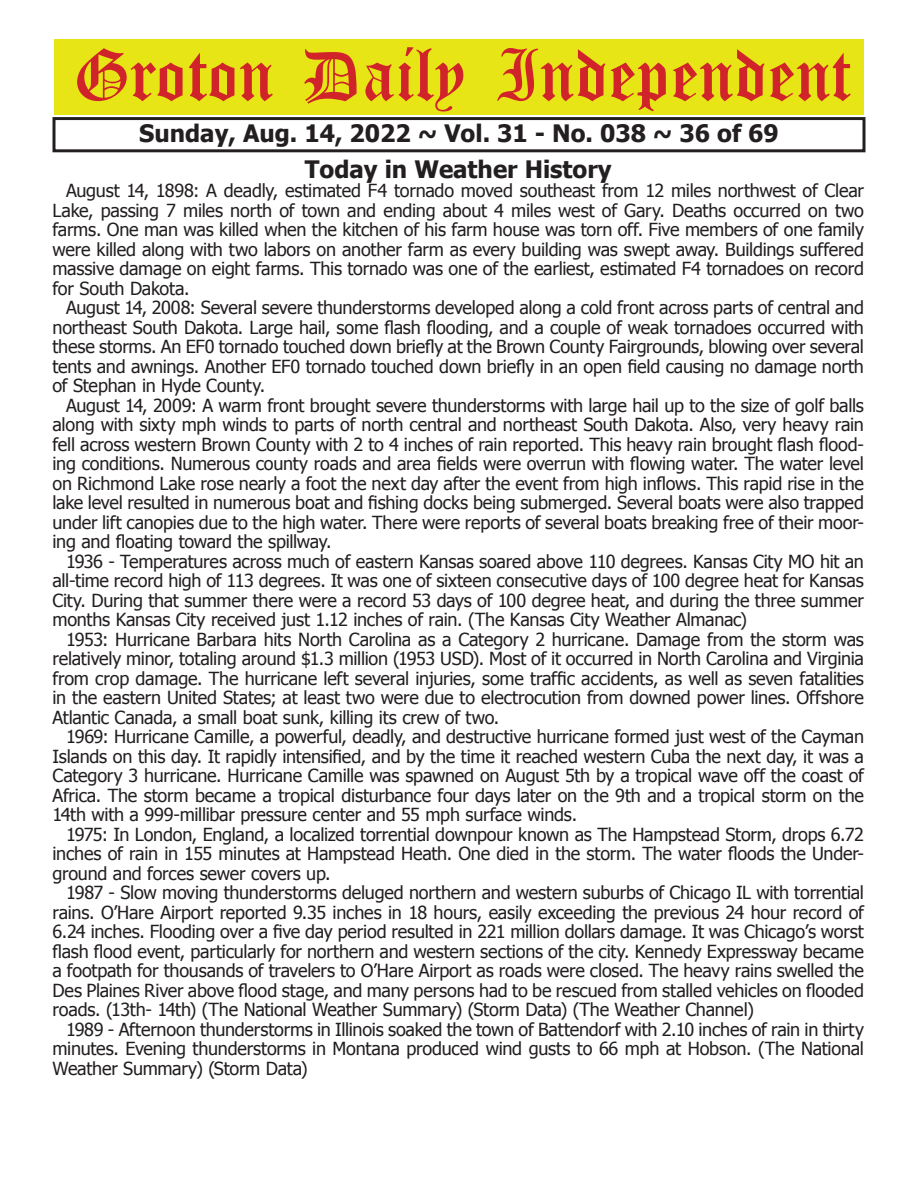
<style>
.page{position:relative;width:918px;height:1188px;background:#fff}
.page>*{position:absolute;margin:0;border:0;box-sizing:border-box;transform-origin:0 0}
.t1{font:54px "Old English Five";color:#d1232a}
.t2{font:700 24px "Tahoma";color:#231f20}
.t3{font:18px/19.5px "Tahoma";letter-spacing:-.01em;color:#231f20;text-align:justify}
</style>
<div class="page">
<div style="left:52px;top:117px;width:814px;height:35px;border:3px solid #231f20"></div>
<div style="left:54px;top:40px;width:810px;height:75px;background:#e7e515"></div>
<h1 class="t1" style="left:73px;top:50px;width:779px">Groton Daily Independent</h1>
<h2 class="t2" style="left:139px;top:116px;width:641px">Sunday, Aug. 14, 2022 ~ Vol. 31 - No. 038 ~ 36 of 69</h2>
<h2 class="t2" style="left:305px;top:152px;width:308px">Today in Weather History</h2>
<p class="t3" style="left:52px;top:180px;width:813px;text-indent:14px">August 14, 1898: A deadly, estimated F4 tornado moved southeast from 12 miles northwest of Clear Lake, passing 7 miles north of town and ending about 4 miles west of Gary. Deaths occurred on two farms. One man was killed when the kitchen of his farm house was torn off. Five members of one family were killed along with two labors on another farm as every building was swept away. Buildings suffered massive damage on eight farms. This tornado was one of the earliest, estimated F4 tornadoes on record for South Dakota.</p>
<p class="t3" style="left:52px;top:297px;width:813px;text-indent:14px">August 14, 2008: Several severe thunderstorms developed along a cold front across parts of central and northeast South Dakota. Large hail, some flash flooding, and a couple of weak tornadoes occurred with these storms. An EF0 tornado touched down briefly at the Brown County Fairgrounds, blowing over several tents and awnings. Another EF0 tornado touched down briefly in an open field causing no damage north of Stephan in Hyde County.</p>
<p class="t3" style="left:52px;top:395px;width:813px;text-indent:14px">August 14, 2009: A warm front brought severe thunderstorms with large hail up to the size of golf balls along with sixty mph winds to parts of north central and northeast South Dakota. Also, very heavy rain fell across western Brown County with 2 to 4 inches of rain reported. This heavy rain brought flash flood&shy;ing conditions. Numerous county roads and area fields were overrun with flowing water. The water level on Richmond Lake rose nearly a foot the next day after the event from high inflows. This rapid rise in the lake level resulted in numerous boat and fishing docks being submerged. Several boats were also trapped under lift canopies due to the high water. There were reports of several boats breaking free of their moor&shy;ing and floating toward the spillway.</p>
<p class="t3" style="left:52px;top:551px;width:813px;text-indent:14px">1936 - Temperatures across much of eastern Kansas soared above 110 degrees. Kansas City MO hit an all-time record high of 113 degrees. It was one of sixteen consecutive days of 100 degree heat for Kansas City. During that summer there were a record 53 days of 100 degree heat, and during the three summer months Kansas City received just 1.12 inches of rain. (The Kansas City Weather Almanac)</p>
<p class="t3" style="left:52px;top:629px;width:813px;text-indent:14px">1953: Hurricane Barbara hits North Carolina as a Category 2 hurricane. Damage from the storm was relatively minor, totaling around $1.3 million (1953 USD). Most of it occurred in North Carolina and Virginia from crop damage. The hurricane left several injuries, some traffic accidents, as well as seven fatalities in the eastern United States; at least two were due to electrocution from downed power lines. Offshore Atlantic Canada, a small boat sunk, killing its crew of two.</p>
<p class="t3" style="left:52px;top:726px;width:813px;text-indent:14px">1969: Hurricane Camille, a powerful, deadly, and destructive hurricane formed just west of the Cayman Islands on this day. It rapidly intensified, and by the time it reached western Cuba the next day, it was a Category 3 hurricane. Hurricane Camille was spawned on August 5th by a tropical wave off the coast of Africa. The storm became a tropical disturbance four days later on the 9th and a tropical storm on the 14th with a 999-millibar pressure center and 55 mph surface winds.</p>
<p class="t3" style="left:52px;top:824px;width:813px;text-indent:14px">1975: In London, England, a localized torrential downpour known as The Hampstead Storm, drops 6.72 inches of rain in 155 minutes at Hampstead Heath. One died in the storm. The water floods the Under&shy;ground and forces sewer covers up.</p>
<p class="t3" style="left:52px;top:882px;width:813px;text-indent:14px">1987 - Slow moving thunderstorms deluged northern and western suburbs of Chicago IL with torrential rains. O’Hare Airport reported 9.35 inches in 18 hours, easily exceeding the previous 24 hour record of 6.24 inches. Flooding over a five day period resulted in 221 million dollars damage. It was Chicago’s worst flash flood event, particularly for northern and western sections of the city. Kennedy Expressway became a footpath for thousands of travelers to O’Hare Airport as roads were closed. The heavy rains swelled the Des Plaines River above flood stage, and many persons had to be rescued from stalled vehicles on flooded roads. (13th- 14th) (The National Weather Summary) (Storm Data) (The Weather Channel)</p>
<p class="t3" style="left:52px;top:1018px;width:813px;text-indent:14px">1989 - Afternoon thunderstorms in Illinois soaked the town of Battendorf with 2.10 inches of rain in thirty minutes. Evening thunderstorms in Montana produced wind gusts to 66 mph at Hobson. (The National Weather Summary) (Storm Data)</p>
</div>
